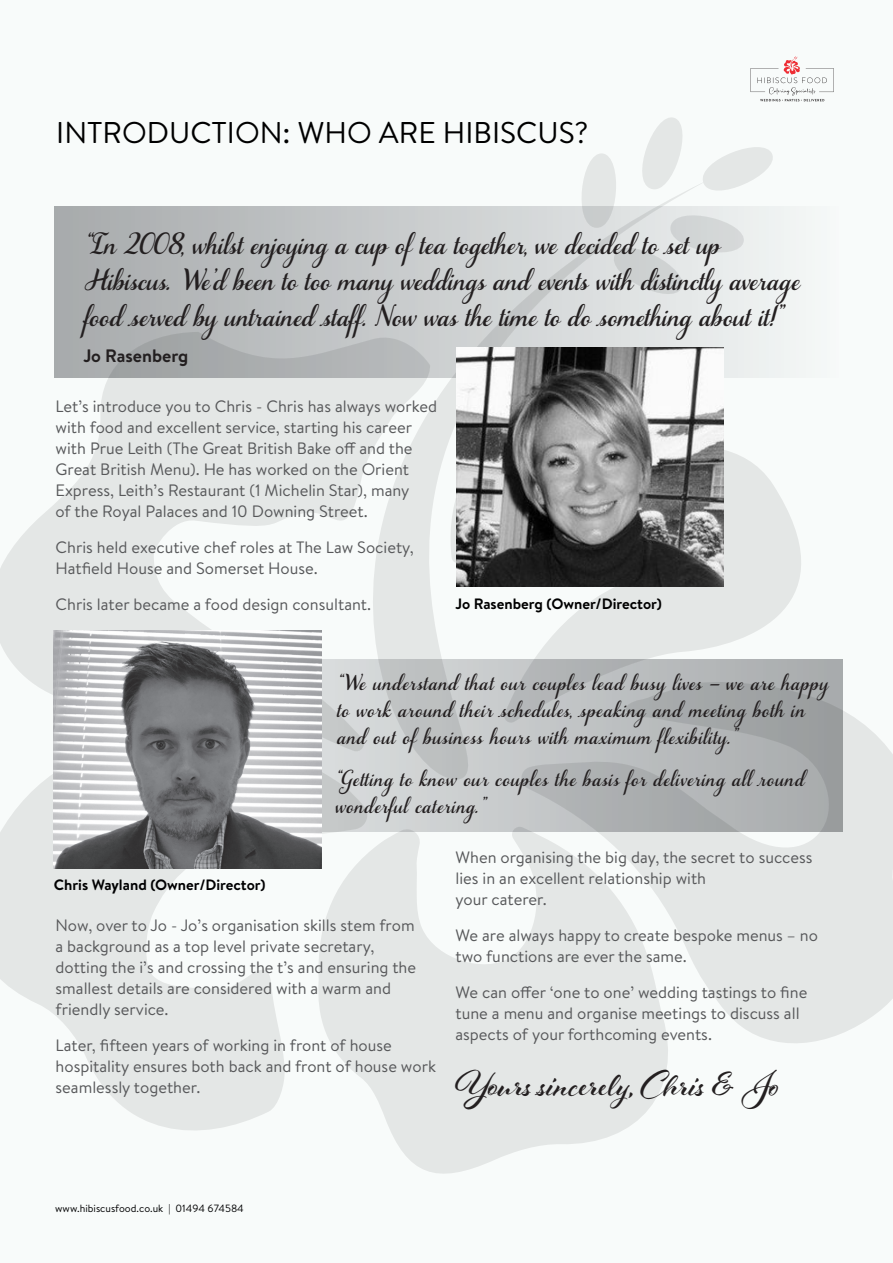
<style>
.page{position:relative;width:893px;height:1263px;background:#fff}
.page>*{position:absolute;margin:0;border:0;box-sizing:border-box;transform-origin:0 0}
.t1{font:700 39px "Al Fresco";color:#231f20}
.t2{font:italic 700 36px/36px "Samantha Upright";color:#231f20}
.t3{font:30px "Brandon Text";color:#000}
.t4{font:italic 700 27px/27px "Samantha Upright";color:#231f20}
.t5{font:700 18px "Brandon Text";color:#231f20}
.t6{font:16.5px/21px "Brandon Text";color:#57585a}
.t7{font:700 15px "Brandon Text";color:#000001}
.t8{font:700 15px "Brandon Text";color:#000}
.t9{font:10.5px "Brandon Text";color:#000001}
</style>
<div class="page">
<div style="left:0;top:0;width:893px;height:1263px;background:linear-gradient(to right,#f0f3f2,#f1f4f3)"></div>
<svg style="left:750px;top:56px;width:84px;height:45px"></svg>
<svg style="left:54px;top:206px;width:785px;height:172px;background:#c9cccd"></svg>
<svg style="left:322px;top:660px;width:520px;height:171px;background:#b9bcbd"></svg>
<img style="left:54px;top:630px;width:268px;height:239px">
<img style="left:456px;top:348px;width:268px;height:238px">
<p class="t3" style="left:56px;top:112px;width:534px">INTRODUCTION: WHO ARE HIBISCUS?</p>
<p class="t2" style="left:83px;top:224px;width:749px">“In2008,whilstenjoyingacupofteatogether,wedecidedtosetup<br>Hibiscus.We’dbeentotoomanyweddingsandeventswithdistinctlyaverage foodservedbyuntrainedstaff.Nowwasthetimetodosomethingaboutit!”</p>
<p class="t5" style="left:83px;top:343px;width:107px">Jo Rasenberg</p>
<p class="t6" style="left:56px;top:396px;width:383px">Let’s introduce you to Chris - Chris has always worked with food and excellent service, starting his career with Prue Leith (The Great British Bake off and the Great British Menu). He has worked on the Orient Express, Leith’s Restaurant (1 Michelin Star), many</p>
<p class="t6" style="left:56px;top:501px;width:314px">of the Royal Palaces and 10 Downing Street.</p>
<p class="t6" style="left:56px;top:537px;width:360px">Chris held executive chef roles at The Law Society,<br>Hatfield House and Somerset House.</p>
<p class="t6" style="left:56px;top:594px;width:317px">Chris later became a food design consultant.</p>
<p class="t8" style="left:455px;top:594px;width:208px">Jo Rasenberg (Owner/Director)</p>
<p class="t4" style="left:336px;top:667px;width:517px">“Weunderstandthatourcouplesleadbusylives–wearehappy toworkaroundtheirschedules,speakingandmeetingbothin andoutofbusinesshourswithmaximumflexibility.”</p>
<p class="t4" style="left:335px;top:763px;width:494px">“Gettingtoknowourcouplesthebasisfordeliveringallround wonderfulcatering.”</p>
<p class="t6" style="left:455px;top:846px;width:358px">When organising the big day, the secret to success lies in an excellent relationship with</p>
<p class="t6" style="left:455px;top:888px;width:93px">your caterer.</p>
<p class="t6" style="left:455px;top:924px;width:364px">We are always happy to create bespoke menus – no two functions are ever the same.</p>
<p class="t6" style="left:455px;top:981px;width:353px">We can offer ‘one to one’ wedding tastings to fine tune a menu and organise meetings to discuss all aspects of your forthcoming events.</p>
<p class="t7" style="left:54px;top:874px;width:213px">Chris Wayland (Owner/Director)</p>
<p class="t6" style="left:56px;top:914px;width:361px">Now, over to Jo - Jo’s organisation skills stem from</p>
<p class="t6" style="left:56px;top:935px;width:320px">a background as a top level private secretary,</p>
<p class="t6" style="left:56px;top:956px;width:362px">dotting the i’s and crossing the t’s and ensuring the smallest details are considered with a warm and friendly service.</p>
<p class="t6" style="left:56px;top:1034px;width:382px">Later, fifteen years of working in front of house hospitality ensures both back and front of house work seamlessly together.</p>
<p class="t1" style="left:455px;top:1059px;width:326px">Yours sincerely, Chris &amp; Jo</p>
<p class="t9" style="left:55px;top:1201px;width:190px">www.hibiscusfood.co.uk | 01494 674584</p>
</div>
